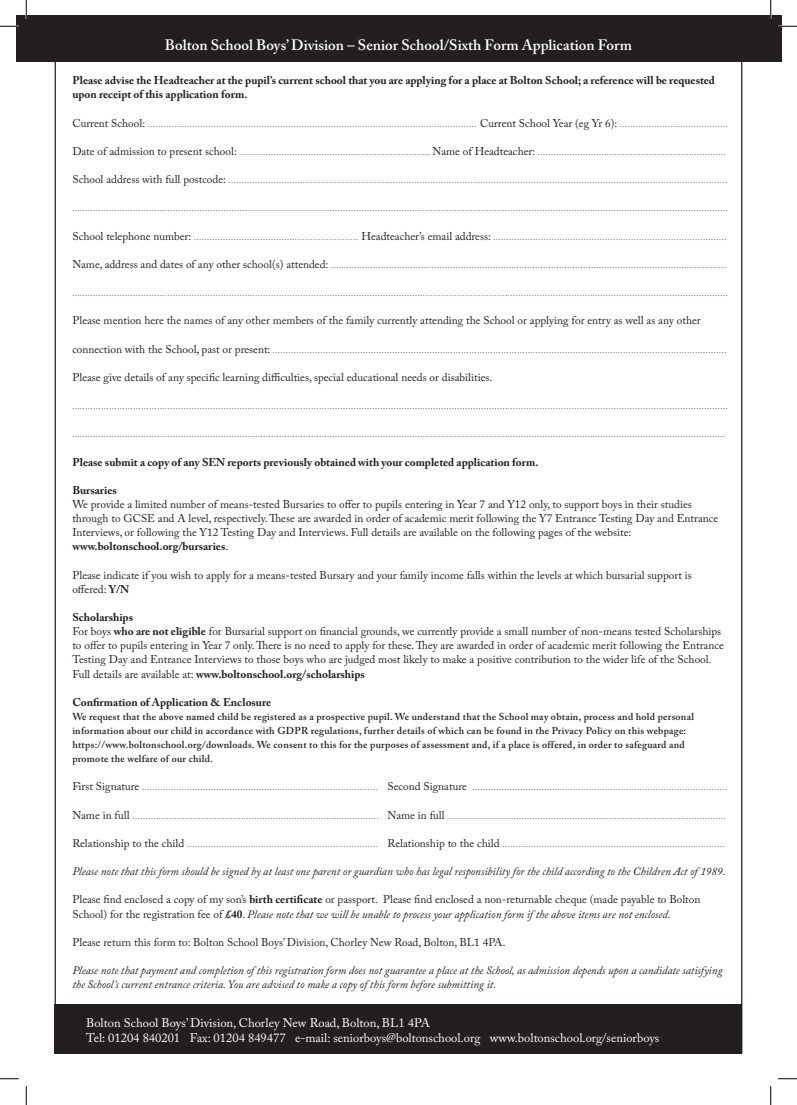
<style>
.page{position:relative;width:797px;height:1105px;background:#fff}
.page>*{position:absolute;margin:0;border:0;box-sizing:border-box;transform-origin:0 0}
.t1{font:600 15px "Adobe Caslon Pro";color:#fff}
.t2{font:12.5px/15px "Adobe Caslon Pro";color:#fff}
.t3{font:11.25px/14.1px "Adobe Caslon Pro";color:#231f20}
.t4{font:italic 11.25px/14.1px "Adobe Caslon Pro";color:#231f20}
.t5{font:700 11.25px/14.1px "Adobe Caslon Pro";color:#231f20}
.t6{font:600 10px/14.1px "Adobe Caslon Pro";letter-spacing:.025em;color:#231f20}
.t7{font:7.5px "Adobe Caslon Pro";color:#231f20}
.s1{font-size:11.25px}
.s2{font-weight:700}
.s3{font-style:italic}
</style>
<div class="page">
<div style="left:16px;top:16px;width:765px;height:46px;background:#231f20"></div>
<div style="left:55px;top:1004px;width:687px;height:50px;background:#231f20"></div>
<svg style="left:0;top:25px;width:19px;height:2px"></svg>
<svg style="left:778px;top:25px;width:19px;height:2px"></svg>
<svg style="left:0;top:1078px;width:19px;height:1px"></svg>
<svg style="left:778px;top:1078px;width:19px;height:1px"></svg>
<svg style="left:25px;top:0;width:2px;height:19px"></svg>
<svg style="left:25px;top:1086px;width:2px;height:19px"></svg>
<svg style="left:770px;top:0;width:1px;height:19px"></svg>
<svg style="left:770px;top:1086px;width:1px;height:19px"></svg>
<h1 class="t1" style="left:165px;top:36px;width:468px">Bolton School Boys’ Division – Senior School/Sixth Form Application Form</h1>
<h3 class="t5" style="left:72px;top:73px;width:644px">Please advise the Headteacher at the pupil’s current school that you are applying for a place at Bolton School; a reference will be requested upon receipt of this application form.</h3>
<p class="t7" style="left:72px;top:120px;width:657px"><span class="s1">Current School:</span> ............................................................................................................................ <span class="s1">Current School Year (eg Yr 6):</span> .........................................</p>
<p class="t7" style="left:72px;top:148px;width:655px"><span class="s1">Date of admission to present school:</span> ........................................................................ <span class="s1">Name of Headteacher:</span> .......................................................................</p>
<p class="t7" style="left:72px;top:176px;width:656px"><span class="s1">School address with full postcode:</span> ............................................................................................................................................................................................</p>
<p class="t7" style="left:72px;top:204px;width:657px">.......................................................................................................................................................................................................................................................</p>
<p class="t7" style="left:72px;top:233px;width:655px"><span class="s1">School telephone number:</span> .............................................................. <span class="s1">Headteacher’s email address:</span> ........................................................................................</p>
<p class="t7" style="left:72px;top:261px;width:655px"><span class="s1">Name, address and dates of any other school(s) attended:</span> .....................................................................................................................................................</p>
<p class="t7" style="left:72px;top:289px;width:657px">.......................................................................................................................................................................................................................................................</p>
<h3 class="t3" style="left:72px;top:313px;width:630px">Please mention here the names of any other members of the family currently attending the School or applying for entry as well as any other</h3>
<p class="t7" style="left:72px;top:346px;width:655px"><span class="s1">connection with the School, past or present:</span> ...........................................................................................................................................................................</p>
<h3 class="t3" style="left:72px;top:370px;width:421px">Please give details of any specific learning difficulties, special educational needs or disabilities.</h3>
<p class="t7" style="left:72px;top:402px;width:657px">.......................................................................................................................................................................................................................................................</p>
<p class="t7" style="left:72px;top:430px;width:654px">......................................................................................................................................................................................................................................................</p>
<h3 class="t5" style="left:72px;top:455px;width:468px">Please submit a copy of any SEN reports previously obtained with your completed application form.</h3>
<h3 class="t5" style="left:72px;top:483px;width:46px">Bursaries</h3>
<p class="t3" style="left:72px;top:497px;width:647px">We provide a limited number of means-tested Bursaries to offer to pupils entering in Year 7 and Y12 only, to support boys in their studies through to GCSE and A level, respectively. These are awarded in order of academic merit following the Y7 Entrance Testing Day and Entrance Interviews, or following the Y12 Testing Day and Interviews. Full details are available on the following pages of the website: <span class="s2">www.boltonschool.org/bursaries</span>.</p>
<h3 class="t3" style="left:72px;top:568px;width:621px">Please indicate if you wish to apply for a means-tested Bursary and your family income falls within the levels at which bursarial support is offered: <span class="s2">Y/N</span></h3>
<p class="t3" style="left:72px;top:610px;width:653px"><span class="s2">Scholarships<br></span>For boys <span class="s2">who are not eligible</span> for Bursarial support on financial grounds, we currently provide a small number of non-means tested Scholarships to offer to pupils entering in Year 7 only. There is no need to apply for these. They are awarded in order of academic merit following the Entrance Testing Day and Entrance Interviews to those boys who are judged most likely to make a positive contribution to the wider life of the School.<br>Full details are available at: <span class="s2">www.boltonschool.org/scholarships</span></p>
<h3 class="t5" style="left:72px;top:695px;width:200px">Confirmation of Application &amp; Enclosure</h3>
<p class="t6" style="left:72px;top:709px;width:623px">We request that the above named child be registered as a prospective pupil. We understand that the School may obtain, process and hold personal information about our child in accordance with GDPR regulations, further details of which can be found in the Privacy Policy on this webpage: https://www.boltonschool.org/downloads. We consent to this for the purposes of assessment and, if a place is offered, in order to safeguard and promote the welfare of our child.</p>
<p class="t7" style="left:72px;top:783px;width:656px"><span class="s1">First Signature</span> ......................................................................................... <span class="s1">Second Signature</span> ................................................................................................</p>
<p class="t7" style="left:72px;top:812px;width:655px"><span class="s1">Name in full</span> ............................................................................................. <span class="s1">Name in full</span> .........................................................................................................</p>
<p class="t7" style="left:72px;top:840px;width:654px"><span class="s1">Relationship to the child</span> ........................................................................ <span class="s1">Relationship to the child</span> ....................................................................................</p>
<h3 class="t4" style="left:72px;top:864px;width:655px">Please note that this form should be signed by at least one parent or guardian who has legal responsibility for the child according to the Children Act of 1989.</h3>
<p class="t3" style="left:72px;top:892px;width:629px">Please find enclosed a copy of my son’s <span class="s2">birth certificate</span> or passport. Please find enclosed a non-returnable cheque (made payable to Bolton<br>School) for the registration fee of <span class="s2">£40</span>. <span class="s3">Please note that we will be unable to process your application form if the above items are not enclosed.</span></p>
<h3 class="t3" style="left:72px;top:935px;width:434px">Please return this form to: Bolton School Boys’ Division, Chorley New Road, Bolton, BL1 4PA.</h3>
<p class="t4" style="left:72px;top:963px;width:651px">Please note that payment and completion of this registration form does not guarantee a place at the School, as admission depends upon a candidate satisfying the School’s current entrance criteria. You are advised to make a copy of this form before submitting it.</p>
<h2 class="t2" style="left:86px;top:1015px;width:574px">Bolton School Boys’ Division, Chorley New Road, Bolton, BL1 4PA<br>Tel: 01204 840201 Fax: 01204 849477 e-mail: seniorboys@boltonschool.org www.boltonschool.org/seniorboys</h2>
</div>
